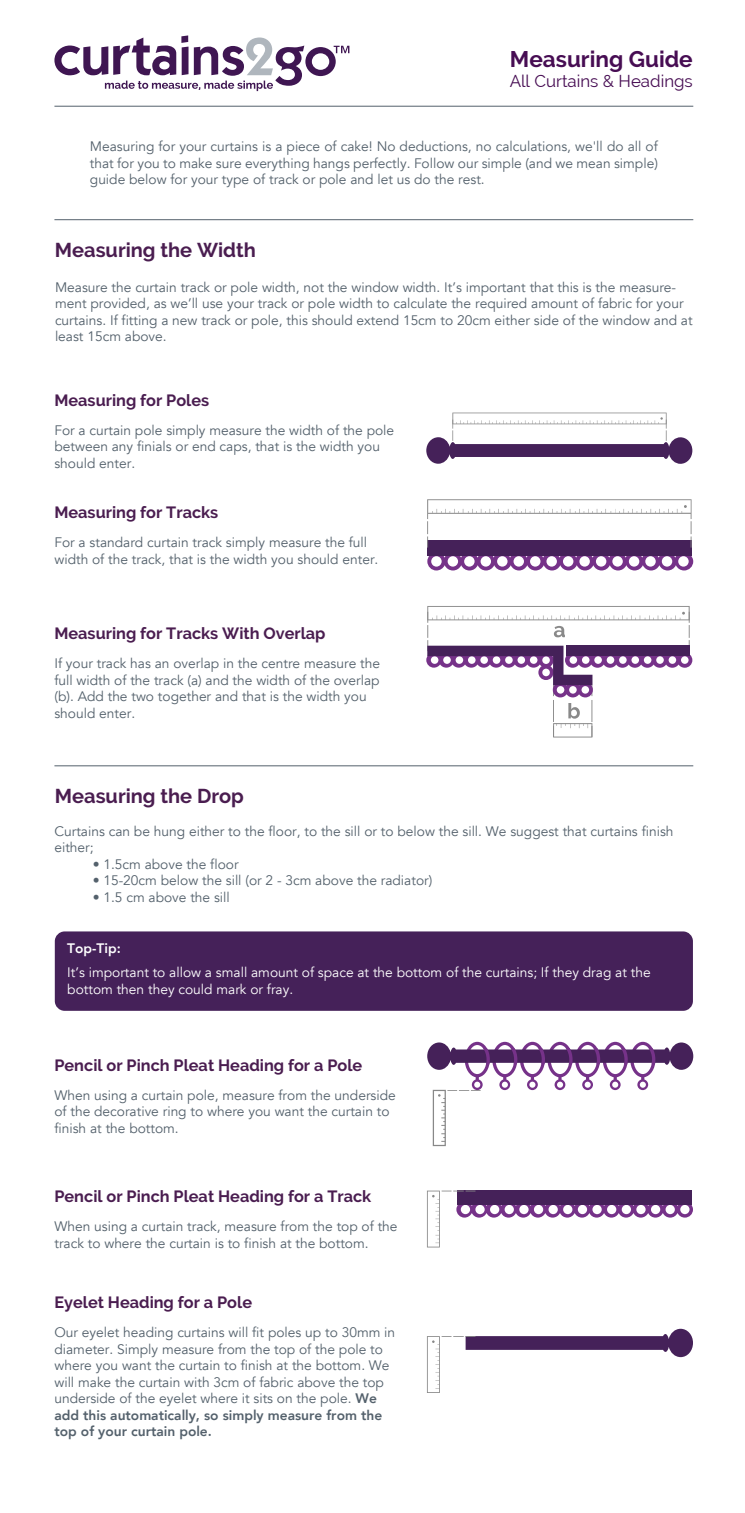
<style>
.page{position:relative;width:745px;height:1513px;background:#fff}
.page>*{position:absolute;margin:0;border:0;box-sizing:border-box;transform-origin:0 0}
.t1{font:700 22.5px "Raleway";color:#470d53}
.t2{font:700 20px "Raleway";color:#4a1d50}
.t3{font:16.88px "Raleway";color:#470d53}
.t4{font:700 16.25px "Raleway";color:#4a1d50}
.t5{font:13.75px/16.5px "Avenir";color:#54616c}
.t6{font:13.75px/16.5px "Avenir";color:#fff}
.t7{font:800 13.75px "Avenir";color:#fff}
.s1{font-weight:800}
</style>
<div class="page">
<hr style="left:54px;top:219px;width:638px;height:1px;background:#54616c">
<hr style="left:54px;top:765px;width:638px;height:1px;background:#54616c">
<svg style="left:426px;top:412px;width:266px;height:52px"></svg>
<svg style="left:427px;top:499px;width:265px;height:71px"></svg>
<svg style="left:426px;top:606px;width:266px;height:131px"></svg>
<div style="left:432px;top:1089px;width:13px;height:56px;border:1px solid #888"></div>
<svg style="left:427px;top:1041px;width:265px;height:100px"></svg>
<svg style="left:427px;top:1190px;width:265px;height:57px"></svg>
<svg style="left:427px;top:1328px;width:265px;height:64px"></svg>
<div style="left:55px;top:931px;width:637px;height:79px;background:#452159;border-radius:10px"></div>
<hr style="left:54px;top:106px;width:638px;height:1px;background:#54616c">
<svg style="left:54px;top:35px;width:295px;height:56px"></svg>
<h1 class="t1" style="left:509px;top:46px;width:184px">Measuring Guide</h1>
<p class="t3" style="left:509px;top:72px;width:184px">All Curtains &amp; Headings</p>
<p class="t5" style="left:90px;top:139px;width:569px;text-align:justify">Measuring for your curtains is a piece of cake! No deductions, no calculations, we'll do all of that for you to make sure everything hangs perfectly. Follow our simple (and we mean simple) guide below for your type of track or pole and let us do the rest.</p>
<h2 class="t2" style="left:55px;top:238px;width:202px">Measuring the Width</h2>
<p class="t5" style="left:55px;top:279px;width:638px">Measure the curtain track or pole width, not the window width. It’s important that this is the measure&shy;ment provided, as we’ll use your track or pole width to calculate the required amount of fabric for your curtains. If fitting a new track or pole, this should extend 15cm to 20cm either side of the window and at least 15cm above.</p>
<p class="t4" style="left:54px;top:391px;width:156px">Measuring for Poles</p>
<p class="t5" style="left:54px;top:422px;width:341px">For a curtain pole simply measure the width of the pole between any finials or end caps, that is the width you should enter.</p>
<p class="t4" style="left:54px;top:503px;width:165px">Measuring for Tracks</p>
<p class="t5" style="left:54px;top:534px;width:325px">For a standard curtain track simply measure the full width of the track, that is the width you should enter.</p>
<p class="t4" style="left:54px;top:624px;width:272px">Measuring for Tracks With Overlap</p>
<p class="t5" style="left:54px;top:655px;width:327px">If your track has an overlap in the centre measure the full width of the track (a) and the width of the overlap (b). Add the two together and that is the width you should enter.</p>
<h2 class="t2" style="left:55px;top:784px;width:190px">Measuring the Drop</h2>
<p class="t5" style="left:54px;top:823px;width:620px">Curtains can be hung either to the floor, to the sill or to below the sill. We suggest that curtains finish either;</p>
<p class="t5" style="left:93px;top:856px;width:147px">• 1.5cm above the floor</p>
<p class="t5" style="left:93px;top:872px;width:341px">• 15-20cm below the sill (or 2 - 3cm above the radiator)</p>
<p class="t5" style="left:93px;top:889px;width:139px">• 1.5 cm above the sill</p>
<p class="t7" style="left:67px;top:937px;width:55px">Top-Tip:</p>
<p class="t6" style="left:67px;top:964px;width:584px">It’s important to allow a small amount of space at the bottom of the curtains; If they drag at the bottom then they could mark or fray.</p>
<p class="t4" style="left:54px;top:1055px;width:309px">Pencil or Pinch Pleat Heading for a Pole</p>
<p class="t5" style="left:54px;top:1086px;width:342px">When using a curtain pole, measure from the underside of the decorative ring to where you want the curtain to finish at the bottom.</p>
<p class="t4" style="left:54px;top:1187px;width:318px">Pencil or Pinch Pleat Heading for a Track</p>
<p class="t5" style="left:54px;top:1218px;width:344px">When using a curtain track, measure from the top of the track to where the curtain is to finish at the bottom.</p>
<p class="t4" style="left:54px;top:1292px;width:199px">Eyelet Heading for a Pole</p>
<p class="t5" style="left:54px;top:1324px;width:342px">Our eyelet heading curtains will fit poles up to 30mm in diameter. Simply measure from the top of the pole to where you want the curtain to finish at the bottom. We will make the curtain with 3cm of fabric above the top underside of the eyelet where it sits on the pole. <span class="s1">We add this automatically, so simply measure from the top of your curtain pole.</span></p>
</div>
